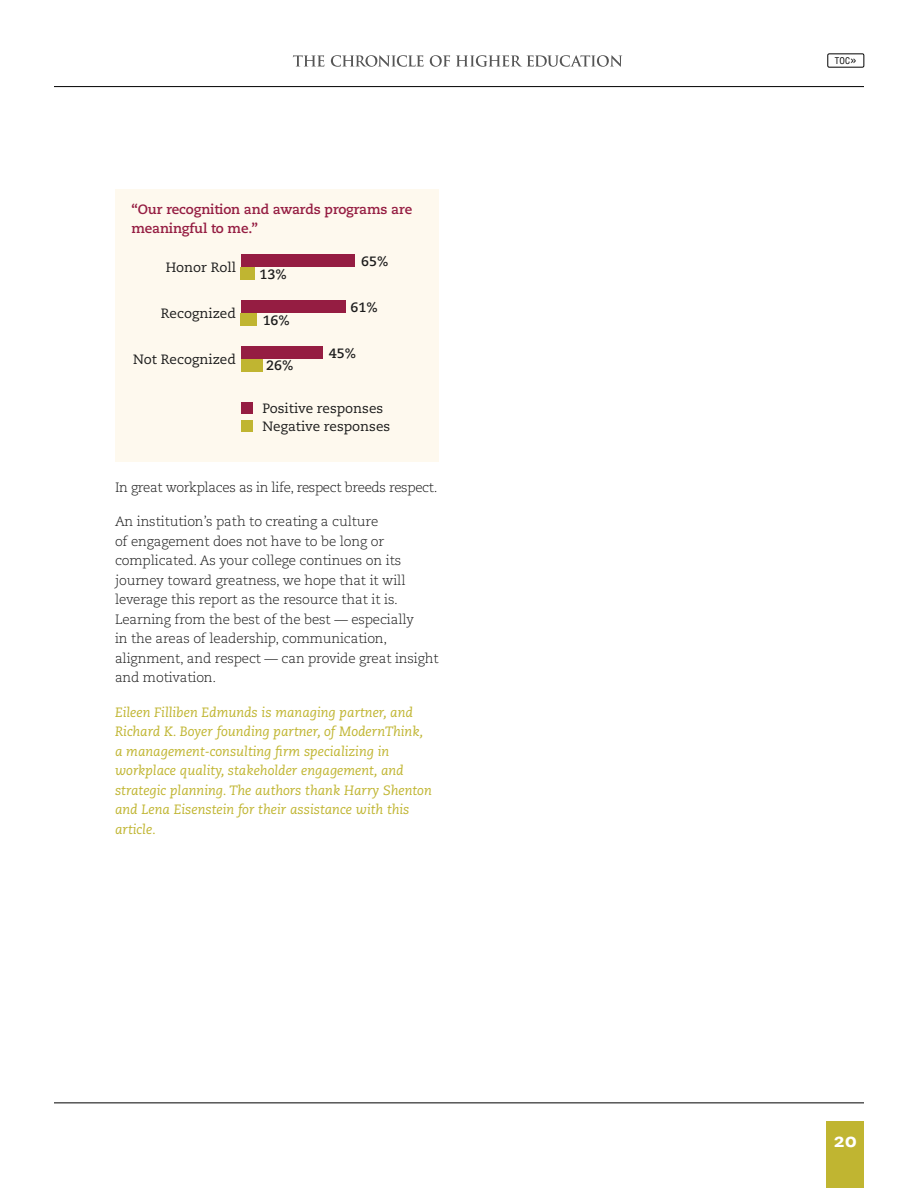
<style>
.page{position:relative;width:918px;height:1188px;background:#fff}
.page>*{position:absolute;margin:0;border:0;box-sizing:border-box;transform-origin:0 0}
.t1{font:800 19.5px "Caecilia LT Std";color:#fff}
.t2{font:300 13.5px/19.5px "Caecilia LT Std";letter-spacing:-.01em;color:#1c1c1c}
.t3{font:italic 13.5px/19.5px "Caecilia LT Std";color:#c0b531}
.t4{font:13.5px/18.1px "Caecilia LT Std";color:#1c1c1c}
.t5{font:700 13.5px/19.5px "Caecilia LT Std";letter-spacing:-.01em;color:#951d42}
.t6{font:700 13.5px "Caecilia LT Std";color:#1c1c1c}
.t7{font:condensed 9px "Helvetica LT Std";color:#000}
.s1{font-size:13.5px}
</style>
<div class="page">
<div style="left:826px;top:1121px;width:38px;height:67px;background:#c0b531"></div>
<hr style="left:54px;top:1103px;width:810px;height:1px;background:#000">
<svg style="left:293px;top:55px;width:31px;height:12px"></svg>
<svg style="left:331px;top:55px;width:93px;height:12px"></svg>
<svg style="left:430px;top:55px;width:20px;height:12px"></svg>
<svg style="left:456px;top:55px;width:166px;height:12px"></svg>
<div style="left:828px;top:54px;width:36px;height:13px;border:1px solid #000"></div>
<hr style="left:54px;top:86px;width:810px;height:1px;background:#000">
<div style="left:115px;top:189px;width:324px;height:273px;background:#fef9ee"></div>
<div style="left:241px;top:255px;width:114px;height:12px;background:#951d42"></div>
<div style="left:241px;top:267px;width:14px;height:13px;background:#c0b531"></div>
<div style="left:241px;top:300px;width:104px;height:13px;background:#951d42"></div>
<div style="left:241px;top:313px;width:16px;height:13px;background:#c0b531"></div>
<div style="left:241px;top:346px;width:82px;height:13px;background:#951d42"></div>
<div style="left:241px;top:359px;width:22px;height:13px;background:#c0b531"></div>
<div style="left:241px;top:402px;width:12px;height:12px;background:#951d42"></div>
<div style="left:241px;top:420px;width:12px;height:12px;background:#c0b531"></div>
<p class="t5" style="left:132px;top:199px;width:282px">“Our recognition and awards programs are meaningful to me.”</p>
<p class="t6" style="left:361px;top:254px;width:29px">65%</p>
<p class="t6" style="left:260px;top:266px;width:29px">13%</p>
<p class="t4" style="left:166px;top:259px;width:72px">Honor Roll</p>
<p class="t4" style="left:161px;top:305px;width:77px">Recognized</p>
<p class="t4" style="left:133px;top:351px;width:104px">Not Recognized</p>
<p class="t6" style="left:263px;top:312px;width:29px">16%</p>
<p class="t6" style="left:266px;top:358px;width:29px">26%</p>
<p class="t6" style="left:351px;top:299px;width:29px">61%</p>
<p class="t6" style="left:329px;top:345px;width:29px">45%</p>
<p class="t4" style="left:262px;top:400px;width:129px">Positive responses<br>Negative responses</p>
<p class="t2" style="left:115px;top:478px;width:324px">In great workplaces as in life, respect breeds respect.</p>
<p class="t2" style="left:115px;top:512px;width:325px">An institution’s path to creating a culture<br>of engagement does not have to be long or complicated. As your college continues on its journey toward greatness, we hope that it will leverage this report as the resource that it is.<br>Learning from the best of the best — especially<br>in the areas of leadership, communication, alignment, and respect — can provide great insight and motivation.</p>
<p class="t3" style="left:115px;top:703px;width:318px">Eileen Filliben Edmunds is managing partner, and Richard K. Boyer founding partner, of ModernThink, a management-consulting firm specializing in workplace quality, stakeholder engagement, and strategic planning. The authors thank Harry Shenton and Lena Eisenstein for their assistance with this article.</p>
<p class="t7" style="left:835px;top:55px;width:24px">TOC<span class="s1">»</span></p>
<h1 class="t1" style="left:834px;top:1128px;width:24px">20</h1>
</div>
